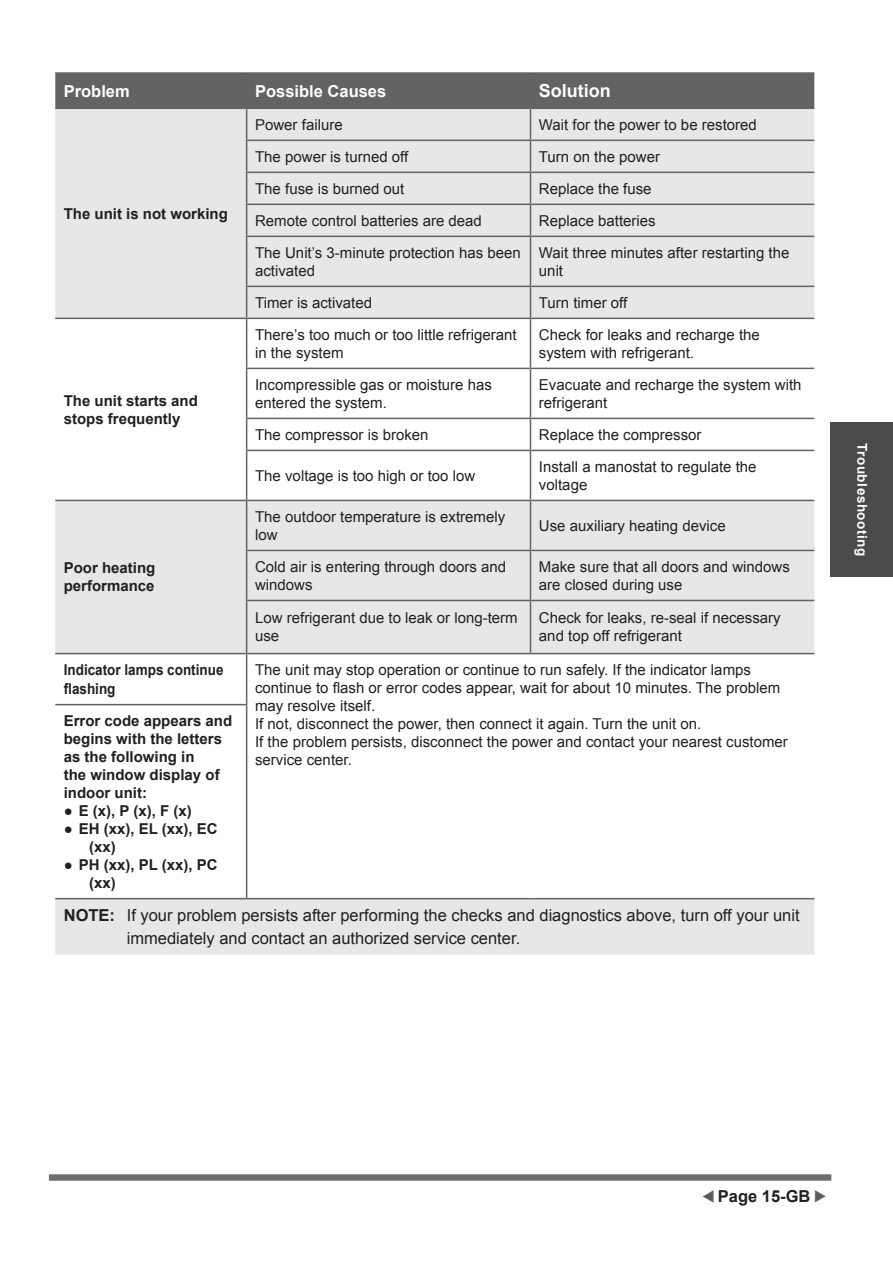
<style>
.page{position:relative;width:893px;height:1263px;background:#fff}
.page>*{position:absolute;margin:0;border:0;box-sizing:border-box;transform-origin:0 0}
.t1{font:700 18px "Arial";color:#fff}
.t2{font:16.5px/22.5px "Arial";color:#231f20}
.t3{font:700 16.5px "Arial";color:#fff}
.t4{font:700 16.5px "Arial";color:#231f20}
.t5{font:15px/18px "Arial";color:#231f20}
.t6{font:700 15px/18px "Arial";color:#231f20}
.t7{font:700 15px/18px "Arial";color:#231f20;scale:.9 1}
.t8{font:700 13.5px "Arial";letter-spacing:.04em;color:#fff}
.s1{font-weight:400}
.s2{font-weight:700}
</style>
<div class="page">
<div style="left:49px;top:1174px;width:782px;height:7px;background:#6d6e71"></div>
<div style="left:55px;top:74px;width:759px;height:34px;background:#636366"></div>
<div style="left:55px;top:109px;width:759px;height:209px;background:#e6e7e9"></div>
<svg style="left:55px;top:501px;width:759px;height:454px"></svg>
<hr style="left:55px;top:72px;width:192px;height:2px;background:#636366">
<hr style="left:247px;top:72px;width:283px;height:2px;background:#636366">
<hr style="left:246px;top:74px;width:1px;height:34px;background:#636366">
<hr style="left:530px;top:72px;width:284px;height:2px;background:#636366">
<hr style="left:55px;top:108px;width:192px;height:1px;background:#636366">
<hr style="left:247px;top:108px;width:283px;height:1px;background:#636366">
<hr style="left:246px;top:109px;width:1px;height:31px;background:#636366">
<hr style="left:530px;top:108px;width:284px;height:1px;background:#636366">
<hr style="left:246px;top:140px;width:284px;height:1px;background:#636366">
<hr style="left:246px;top:141px;width:1px;height:31px;background:#636366">
<hr style="left:530px;top:140px;width:284px;height:1px;background:#636366">
<hr style="left:246px;top:172px;width:284px;height:1px;background:#636366">
<hr style="left:246px;top:173px;width:1px;height:31px;background:#636366">
<hr style="left:530px;top:172px;width:284px;height:1px;background:#636366">
<hr style="left:246px;top:204px;width:284px;height:1px;background:#636366">
<hr style="left:246px;top:205px;width:1px;height:31px;background:#636366">
<hr style="left:530px;top:204px;width:284px;height:1px;background:#636366">
<hr style="left:246px;top:236px;width:284px;height:1px;background:#636366">
<hr style="left:246px;top:237px;width:1px;height:49px;background:#636366">
<hr style="left:530px;top:236px;width:284px;height:1px;background:#636366">
<hr style="left:246px;top:286px;width:284px;height:1px;background:#636366">
<hr style="left:246px;top:287px;width:1px;height:31px;background:#636366">
<hr style="left:530px;top:286px;width:284px;height:1px;background:#636366">
<hr style="left:55px;top:318px;width:192px;height:1px;background:#636366">
<hr style="left:247px;top:318px;width:283px;height:1px;background:#636366">
<hr style="left:246px;top:319px;width:1px;height:49px;background:#636366">
<hr style="left:530px;top:318px;width:284px;height:1px;background:#636366">
<hr style="left:246px;top:368px;width:284px;height:1px;background:#636366">
<hr style="left:246px;top:369px;width:1px;height:49px;background:#636366">
<hr style="left:530px;top:368px;width:284px;height:1px;background:#636366">
<hr style="left:246px;top:418px;width:284px;height:1px;background:#636366">
<hr style="left:246px;top:419px;width:1px;height:31px;background:#636366">
<hr style="left:530px;top:418px;width:284px;height:1px;background:#636366">
<hr style="left:246px;top:450px;width:284px;height:1px;background:#636366">
<hr style="left:246px;top:451px;width:1px;height:49px;background:#636366">
<hr style="left:530px;top:450px;width:284px;height:1px;background:#636366">
<hr style="left:55px;top:500px;width:192px;height:1px;background:#636366">
<hr style="left:247px;top:500px;width:283px;height:1px;background:#636366">
<hr style="left:246px;top:501px;width:1px;height:49px;background:#636366">
<hr style="left:530px;top:500px;width:284px;height:1px;background:#636366">
<hr style="left:246px;top:550px;width:284px;height:1px;background:#636366">
<hr style="left:246px;top:551px;width:1px;height:49px;background:#636366">
<hr style="left:530px;top:550px;width:284px;height:1px;background:#636366">
<hr style="left:246px;top:600px;width:284px;height:1px;background:#636366">
<hr style="left:246px;top:601px;width:1px;height:52px;background:#636366">
<hr style="left:530px;top:600px;width:284px;height:1px;background:#636366">
<hr style="left:55px;top:653px;width:192px;height:1px;background:#636366">
<hr style="left:247px;top:653px;width:283px;height:1px;background:#636366">
<hr style="left:246px;top:654px;width:1px;height:50px;background:#636366">
<hr style="left:530px;top:653px;width:284px;height:1px;background:#636366">
<hr style="left:55px;top:704px;width:192px;height:1px;background:#636366">
<hr style="left:246px;top:705px;width:1px;height:193px;background:#636366">
<hr style="left:55px;top:898px;width:192px;height:1px;background:#636366">
<hr style="left:247px;top:898px;width:283px;height:1px;background:#636366">
<hr style="left:530px;top:898px;width:284px;height:1px;background:#636366">
<hr style="left:530px;top:74px;width:1px;height:34px;background:#636366">
<hr style="left:530px;top:109px;width:1px;height:31px;background:#636366">
<hr style="left:530px;top:141px;width:1px;height:31px;background:#636366">
<hr style="left:530px;top:173px;width:1px;height:31px;background:#636366">
<hr style="left:530px;top:205px;width:1px;height:31px;background:#636366">
<hr style="left:530px;top:237px;width:1px;height:49px;background:#636366">
<hr style="left:530px;top:287px;width:1px;height:31px;background:#636366">
<hr style="left:530px;top:319px;width:1px;height:49px;background:#636366">
<hr style="left:530px;top:369px;width:1px;height:49px;background:#636366">
<hr style="left:530px;top:419px;width:1px;height:31px;background:#636366">
<hr style="left:530px;top:451px;width:1px;height:49px;background:#636366">
<hr style="left:530px;top:501px;width:1px;height:49px;background:#636366">
<hr style="left:530px;top:551px;width:1px;height:49px;background:#636366">
<hr style="left:530px;top:601px;width:1px;height:52px;background:#636366">
<div style="left:831px;top:422px;width:62px;height:155px;background:#4c4a49"></div>
<svg style="left:703px;top:1190px;width:10px;height:13px"></svg>
<svg style="left:815px;top:1190px;width:10px;height:12px"></svg>
<p class="t3" style="left:64px;top:85px;width:68px">Problem</p>
<p class="t3" style="left:255px;top:85px;width:133px">Possible Causes</p>
<p class="t1" style="left:539px;top:84px;width:73px">Solution</p>
<p class="t6" style="left:64px;top:205px;width:166px">The unit is not working</p>
<p class="t6" style="left:64px;top:392px;width:136px">The unit starts and stops frequently</p>
<p class="t6" style="left:64px;top:560px;width:93px">Poor heating performance</p>
<p class="t5" style="left:255px;top:116px;width:89px">Power failure</p>
<p class="t5" style="left:539px;top:116px;width:219px">Wait for the power to be restored</p>
<p class="t5" style="left:255px;top:148px;width:155px">The power is turned off</p>
<p class="t5" style="left:539px;top:148px;width:123px">Turn on the power</p>
<p class="t5" style="left:255px;top:181px;width:151px">The fuse is burned out</p>
<p class="t5" style="left:539px;top:180px;width:114px">Replace the fuse</p>
<p class="t5" style="left:255px;top:212px;width:228px">Remote control batteries are dead</p>
<p class="t5" style="left:539px;top:212px;width:118px">Replace batteries</p>
<p class="t5" style="left:255px;top:244px;width:267px">The Unit’s 3-minute protection has been activated</p>
<p class="t5" style="left:539px;top:245px;width:252px">Wait three minutes after restarting the unit</p>
<p class="t5" style="left:255px;top:294px;width:118px">Timer is activated</p>
<p class="t5" style="left:539px;top:295px;width:90px">Turn timer off</p>
<p class="t5" style="left:255px;top:327px;width:263px">There’s too much or too little refrigerant in the system</p>
<p class="t5" style="left:539px;top:327px;width:222px">Check for leaks and recharge the system with refrigerant.</p>
<p class="t5" style="left:255px;top:377px;width:238px">Incompressible gas or moisture has entered the system.</p>
<p class="t5" style="left:539px;top:376px;width:264px">Evacuate and recharge the system with refrigerant</p>
<p class="t5" style="left:255px;top:427px;width:175px">The compressor is broken</p>
<p class="t5" style="left:539px;top:426px;width:164px">Replace the compressor</p>
<p class="t5" style="left:255px;top:467px;width:222px">The voltage is too high or too low</p>
<p class="t5" style="left:539px;top:459px;width:219px">Install a manostat to regulate the voltage</p>
<p class="t5" style="left:255px;top:509px;width:252px">The outdoor temperature is extremely low</p>
<p class="t5" style="left:539px;top:517px;width:188px">Use auxiliary heating device</p>
<p class="t5" style="left:255px;top:559px;width:252px">Cold air is entering through doors and windows</p>
<p class="t5" style="left:539px;top:558px;width:252px">Make sure that all doors and windows are closed during use</p>
<p class="t5" style="left:255px;top:609px;width:264px">Low refrigerant due to leak or long-term use</p>
<p class="t5" style="left:539px;top:610px;width:243px">Check for leaks, re-seal if necessary and top off refrigerant</p>
<p class="t7" style="left:64px;top:662px;width:179px">Indicator lamps continue昀氀ashing</p>
<p class="t5" style="left:255px;top:662px;width:534px">The unit may stop operation or continue to run safely. If the indicator lamps continue to 昀氀ash or error codes appear, wait for about 10 minutes. The problem may resolve itself.<br>If not, disconnect the power, then connect it again. Turn the unit on.<br>If the problem persists, disconnect the power and contact your nearest customer service center.</p>
<p class="t6" style="left:64px;top:712px;width:170px">Error code appears and begins with the letters as the following in<br>the window display of indoor unit:</p>
<p class="t6" style="left:64px;top:802px;width:130px"><span class="s1">●</span> E (x), P (x), F (x)</p>
<p class="t6" style="left:89px;top:820px;width:130px;text-indent:-26px"><span class="s1">●</span> EH (xx), EL (xx), EC (xx)</p>
<p class="t6" style="left:89px;top:856px;width:130px;text-indent:-26px"><span class="s1">●</span> PH (xx), PL (xx), PC (xx)</p>
<p class="t2" style="left:127px;top:904px;width:674px;text-indent:-63px"><span class="s2">NOTE:</span> If your problem persists after performing the checks and diagnostics above, turn off your unit immediately and contact an authorized service center.</p>
<p class="t8" style="left:867px;top:443px;width:115px;rotate:90deg">Troubleshooting</p>
<p class="t4" style="left:718px;top:1185px;width:94px">Page 15-GB</p>
</div>
